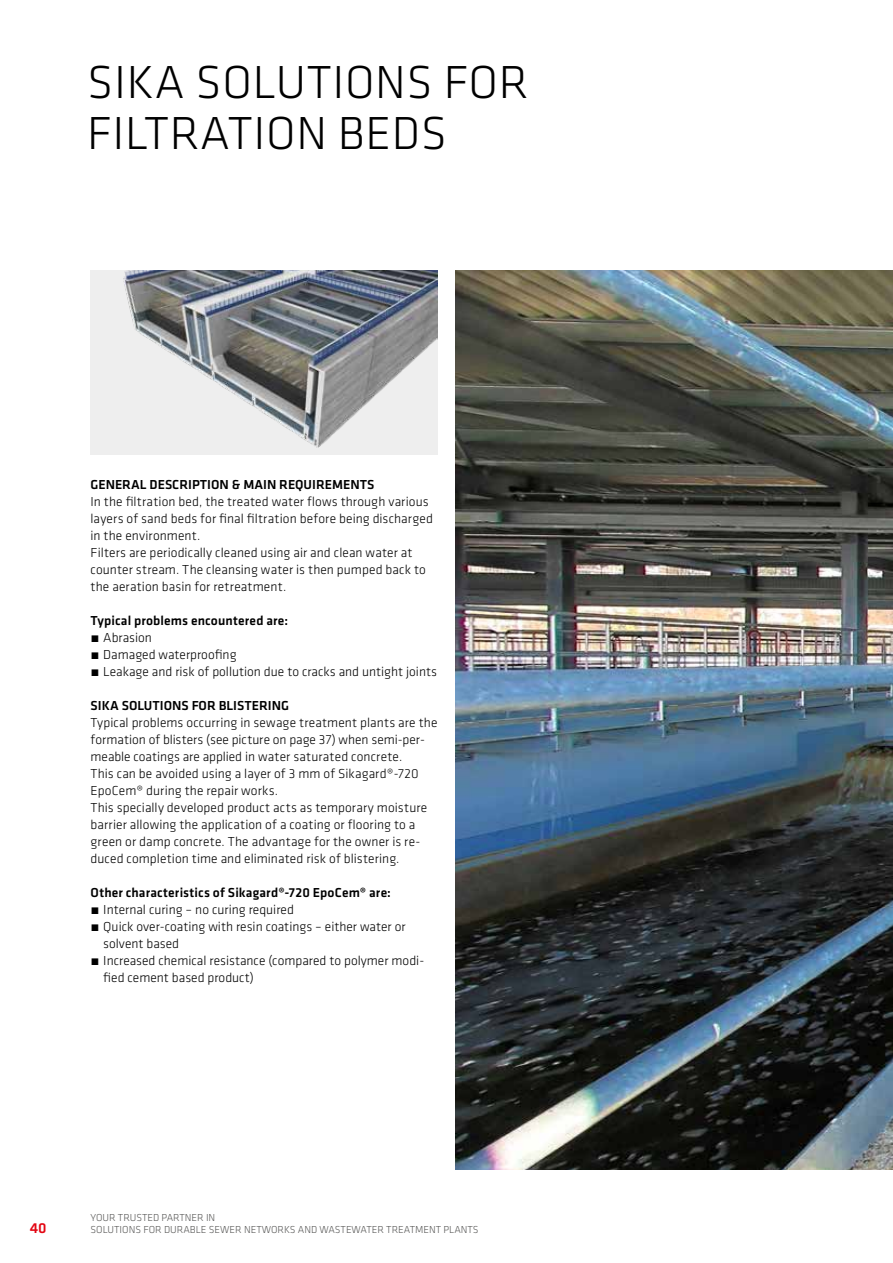
<style>
.page{position:relative;width:893px;height:1263px;background:#fff}
.page>*{position:absolute;margin:0;border:0;box-sizing:border-box;transform-origin:0 0}
.t1{font:300 48px/51px "Klavika";letter-spacing:.015em;color:#000}
.t2{font:500 15px "Klavika";color:#e30613}
.t3{font:300 13.5px/17px "Klavika";color:#000}
.t4{font:500 13.5px "Klavika";letter-spacing:.005em;color:#000}
.t5{font:300 10.5px/12.6px "Klavika";color:#575756}
</style>
<div class="page">
<div style="left:91px;top:270px;width:347px;height:185px;background:#eee"></div>
<img style="left:123px;top:270px;width:315px;height:178px">
<img style="left:455px;top:270px;width:438px;height:899px">
<h1 class="t1" style="left:87px;top:56px;width:443px">SIKA SOLUTIONS FOR<br>FILTRATION BEDS</h1>
<p class="t4" style="left:91px;top:475px;width:285px">GENERAL DESCRIPTION &amp; MAIN REQUIREMENTS</p>
<p class="t3" style="left:91px;top:493px;width:344px">In the fi ltration bed, the treated water flows through various layers of sand beds for fi nal fi ltration before being discharged in the environment.<br>Filters are periodically cleaned using air and clean water at counter stream. The cleansing water is then pumped back to the aeration basin for retreatment.</p>
<p class="t4" style="left:91px;top:611px;width:199px">Typical problems encountered are:</p>
<p class="t3" style="left:91px;top:629px;width:348px">́ Abrasion<br>́ Damaged waterproofi ng<br>́ Leakage and risk of pollution due to cracks and untight joints</p>
<p class="t4" style="left:91px;top:697px;width:200px">SIKA SOLUTIONS FOR BLISTERING</p>
<p class="t3" style="left:91px;top:714px;width:348px">Typical problems occurring in sewage treatment plants are the formation of blisters (see picture on page 37) when semi-per&shy;meable coatings are applied in water saturated concrete.<br>This can be avoided using a layer of 3 mm of Sikagard®-720<br>EpoCem® during the repair works.<br>This specially developed product acts as temporary moisture barrier allowing the application of a coating or flooring to a green or damp concrete. The advantage for the owner is re&shy;duced completion time and eliminated risk of blistering.</p>
<p class="t4" style="left:91px;top:884px;width:302px">Other characteristics of Sikagard®-720 EpoCem® are:</p>
<p class="t3" style="left:91px;top:901px;width:205px">́ Internal curing – no curing required</p>
<p class="t3" style="left:91px;top:918px;width:317px">́ Quick over-coating with resin coatings – either water or</p>
<p class="t3" style="left:103px;top:935px;width:77px">solvent based</p>
<p class="t3" style="left:91px;top:952px;width:335px">́ Increased chemical resistance (compared to polymer modi-</p>
<p class="t3" style="left:103px;top:969px;width:152px">fied cement based product)</p>
<p class="t2" style="left:30px;top:1218px;width:18px">40</p>
<p class="t5" style="left:91px;top:1211px;width:390px">YOUR TRUSTED PARTNER IN<br>SOLUTIONS FOR DURABLE SEWER NETWORKS AND WASTEWATER TREATMENT PLANTS</p>
</div>
